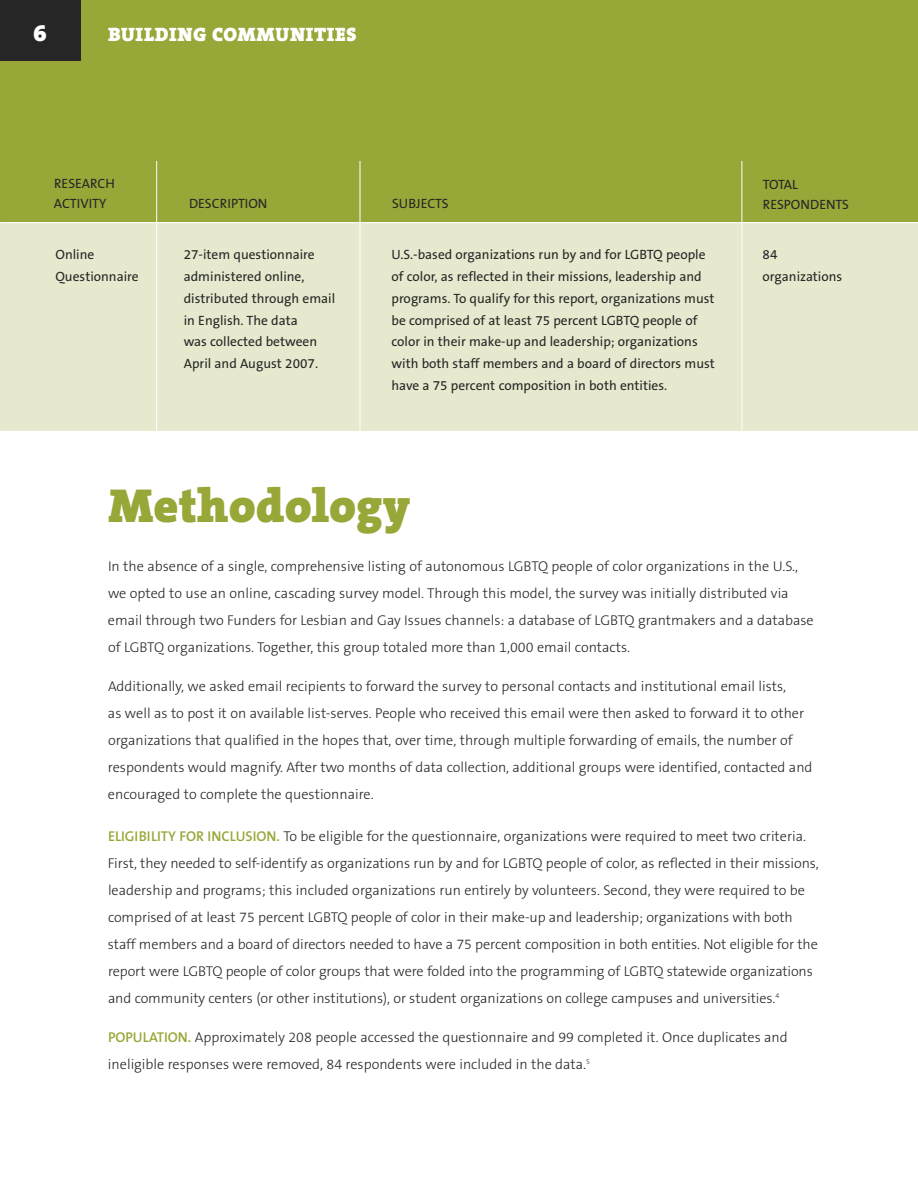
<style>
.page{position:relative;width:918px;height:1188px;background:#fff}
.page>*{position:absolute;margin:0;border:0;box-sizing:border-box;transform-origin:0 0}
.t1{font:900 48px "The Serif B9";color:#99a738}
.t2{font:900 24px "The Serif B9";color:#fff}
.t3{font:900 19.5px "The Serif B9";letter-spacing:.025em;color:#fff}
.t4{font:300 14.25px/27px "The Sans B3";color:#272627}
.t5{font:13.5px/21.8px "The Sans B5 Plain";color:#272627}
.s1{font-family:"The Sans B6";font-weight:600;color:#99a738}
</style>
<div class="page">
<div style="left:0;top:53px;width:918px;height:170px;background:#99a738"></div>
<div style="left:0;top:223px;width:918px;height:208px;background:#e6e9cd"></div>
<div style="left:81px;top:0;width:837px;height:61px;background:#99a738"></div>
<div style="left:0;top:0;width:81px;height:61px;background:#272627"></div>
<hr style="left:156px;top:161px;width:1px;height:270px;background:#fff">
<hr style="left:0;top:222px;width:918px;height:1px;background:#fff">
<hr style="left:360px;top:161px;width:1px;height:270px;background:#fff">
<hr style="left:742px;top:161px;width:1px;height:270px;background:#fff">
<h2 class="t2" style="left:33px;top:20px;width:15px">6</h2>
<h3 class="t3" style="left:108px;top:24px;width:250px">BUILDING COMMUNITIES</h3>
<p class="t5" style="left:54px;top:175px;width:62px;line-height:19.5px">RESEARCH<br>ACTIVITY</p>
<p class="t5" style="left:189px;top:193px;width:80px">DESCRIPTION</p>
<p class="t5" style="left:392px;top:193px;width:58px">SUBJECTS</p>
<p class="t5" style="left:763px;top:175px;width:88px;line-height:19.5px">TOTAL<br>RESPONDENTS</p>
<p class="t5" style="left:55px;top:244px;width:85px">Online<br>Questionnaire</p>
<p class="t5" style="left:184px;top:244px;width:153px">27-item questionnaire administered online, distributed through email in English. The data<br>was collected between<br>April and August 2007.</p>
<p class="t5" style="left:392px;top:244px;width:325px">U.S.-based organizations run by and for LGBTQ people of color, as reflected in their missions, leadership and programs. To qualify for this report, organizations must be comprised of at least 75 percent LGBTQ people of color in their make-up and leadership; organizations with both staff members and a board of directors must have a 75 percent composition in both entities.</p>
<p class="t5" style="left:763px;top:244px;width:81px">84 organizations</p>
<h1 class="t1" style="left:108px;top:480px;width:304px">Methodology</h1>
<p class="t4" style="left:108px;top:553px;width:707px">In the absence of a single, comprehensive listing of autonomous LGBTQ people of color organizations in the U.S., we opted to use an online, cascading survey model. Through this model, the survey was initially distributed via email through two Funders for Lesbian and Gay Issues channels: a database of LGBTQ grantmakers and a database of LGBTQ organizations. Together, this group totaled more than 1,000 email contacts.</p>
<p class="t4" style="left:108px;top:673px;width:706px">Additionally, we asked email recipients to forward the survey to personal contacts and institutional email lists,<br>as well as to post it on available list-serves. People who received this email were then asked to forward it to other organizations that qualified in the hopes that, over time, through multiple forwarding of emails, the number of respondents would magnify. After two months of data collection, additional groups were identified, contacted and encouraged to complete the questionnaire.</p>
<p class="t4" style="left:108px;top:823px;width:712px"><span class="s1">ELIGIBILITY FOR INCLUSION.</span> To be eligible for the questionnaire, organizations were required to meet two criteria.<br>First, they needed to self-identify as organizations run by and for LGBTQ people of color, as reflected in their missions, leadership and programs; this included organizations run entirely by volunteers. Second, they were required to be comprised of at least 75 percent LGBTQ people of color in their make-up and leadership; organizations with both staff members and a board of directors needed to have a 75 percent composition in both entities. Not eligible for the report were LGBTQ people of color groups that were folded into the programming of LGBTQ statewide organizations and community centers (or other institutions), or student organizations on college campuses and universities.<sup>4</sup></p>
<p class="t4" style="left:108px;top:1024px;width:681px"><span class="s1">POPULATION.</span> Approximately 208 people accessed the questionnaire and 99 completed it. Once duplicates and ineligible responses were removed, 84 respondents were included in the data.<sup>5</sup></p>
</div>
